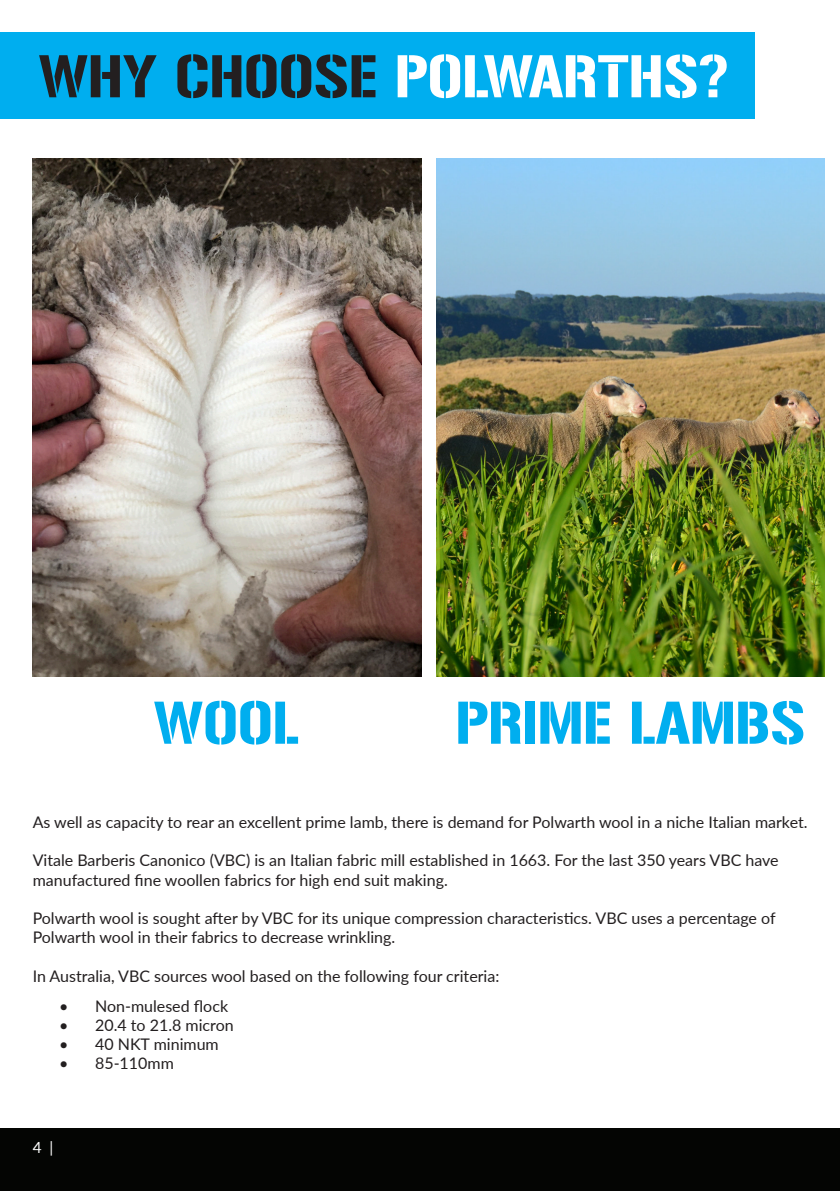
<style>
.page{position:relative;width:840px;height:1191px;background:#fff}
.page>*{position:absolute;margin:0;border:0;box-sizing:border-box;transform-origin:0 0}
.t1{font:53.2px "Gunplay";color:#fff}
.t2{font:53.2px "Gunplay";color:#00aeef}
.t3{font:16px/19.2px "Lato";color:#231f20}
.t4{font:15.4px "Lato";color:#fff}
.s1{color:#231f20}
</style>
<div class="page">
<div style="left:0;top:1128px;width:839px;height:63px;background:#040503"></div>
<div style="left:0;top:32px;width:754px;height:86px;background:#00aeef"></div>
<img style="left:33px;top:159px;width:388px;height:517px">
<img style="left:436px;top:159px;width:388px;height:517px">
<p class="t1" style="left:39px;top:46px;width:690px"><span class="s1">WHY CHOOSE</span> POLWARTHS?</p>
<p class="t2" style="left:154px;top:692px;width:147px">WOOL</p>
<p class="t2" style="left:455px;top:692px;width:351px">PRIME LAMBS</p>
<p class="t3" style="left:33px;top:812px;width:776px">As well as capacity to rear an excellent prime lamb, there is demand for Polwarth wool in a niche Italian market.</p>
<p class="t3" style="left:33px;top:850px;width:747px">Vitale Barberis Canonico (VBC) is an Italian fabric mill established in 1663. For the last 350 years VBC have manufactured fine woollen fabrics for high end suit making.</p>
<p class="t3" style="left:33px;top:908px;width:744px">Polwarth wool is sought after by VBC for its unique compression characteristics. VBC uses a percentage of<br>Polwarth wool in their fabrics to decrease wrinkling.</p>
<p class="t3" style="left:33px;top:965px;width:468px">In Australia, VBC sources wool based on the following four criteria:</p>
<p class="t3" style="left:59px;top:995px;width:170px">• Non-mulesed flock</p>
<p class="t3" style="left:59px;top:1014px;width:176px">• 20.4 to 21.8 micron</p>
<p class="t3" style="left:59px;top:1034px;width:161px">• 40 NKT minimum</p>
<p class="t3" style="left:59px;top:1053px;width:116px">• 85-110mm</p>
<p class="t4" style="left:33px;top:1136px;width:22px">4 |</p>
</div>
